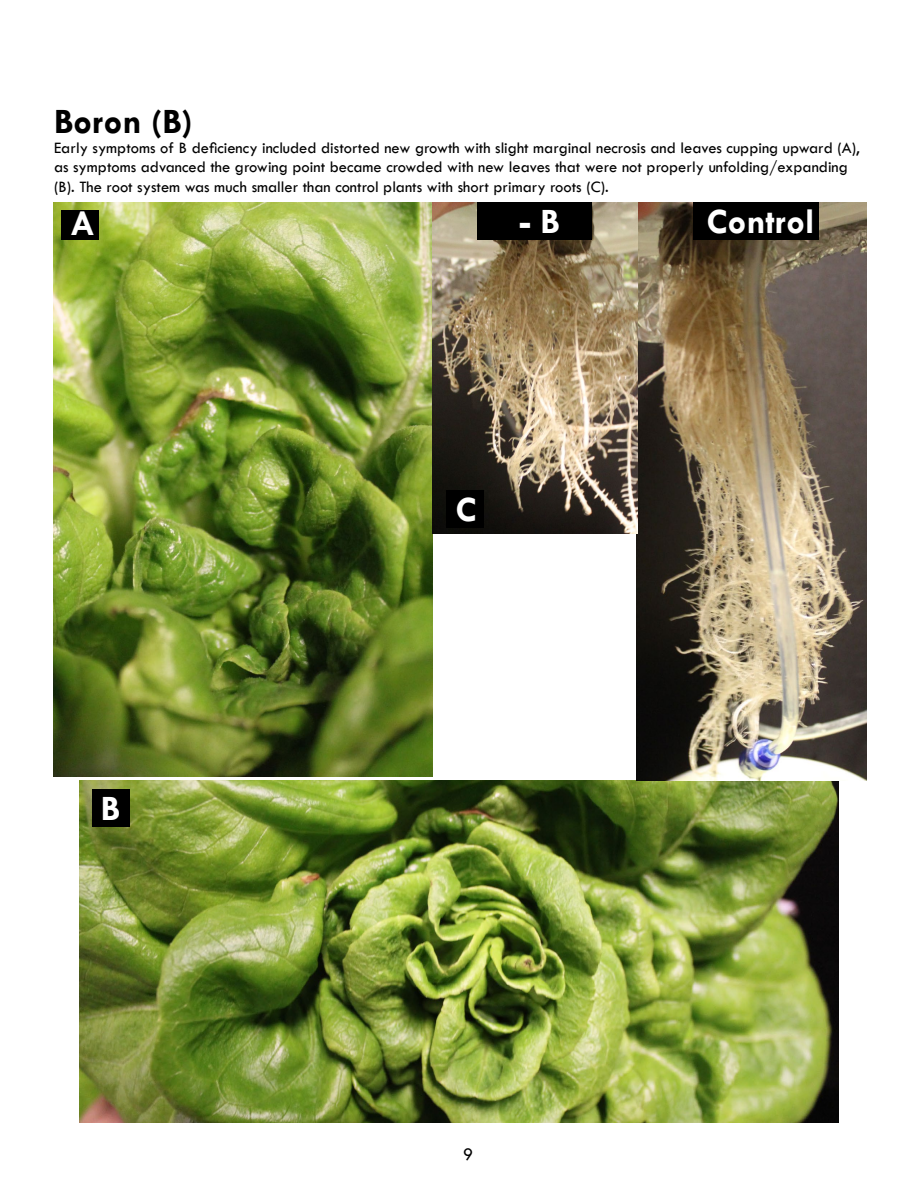
<style>
.page{position:relative;width:918px;height:1188px;background:#fff}
.page>*{position:absolute;margin:0;border:0;box-sizing:border-box;transform-origin:0 0}
.t1{font:700 36px "Tw Cen";color:#fff}
.t2{font:700 36px "Tw Cen";color:#000}
.t3{font:18px "Tw Cen";color:#000}
.t4{font:16.5px/19.8px "Tw Cen";color:#000}
</style>
<div class="page">
<img style="left:79px;top:781px;width:760px;height:342px">
<img style="left:53px;top:202px;width:380px;height:575px">
<img style="left:636px;top:202px;width:231px;height:579px">
<div style="left:61px;top:210px;width:38px;height:29px;background:#000"></div>
<img style="left:433px;top:202px;width:204px;height:331px">
<div style="left:693px;top:202px;width:126px;height:37px;background:#000"></div>
<div style="left:478px;top:202px;width:114px;height:37px;background:#000"></div>
<div style="left:92px;top:789px;width:38px;height:37px;background:#000"></div>
<div style="left:446px;top:490px;width:38px;height:37px;background:#000"></div>
<h1 class="t2" style="left:54px;top:100px;width:140px">Boron (B)</h1>
<p class="t4" style="left:54px;top:137px;width:807px">Early symptoms of B deficiency included distorted new growth with slight marginal necrosis and leaves cupping upward (A), as symptoms advanced the growing point became crowded with new leaves that were not properly unfolding/expanding (B). The root system was much smaller than control plants with short primary roots (C).</p>
<h1 class="t1" style="left:70px;top:202px;width:26px">A</h1>
<h1 class="t1" style="left:520px;top:200px;width:41px">- B</h1>
<h1 class="t1" style="left:706px;top:200px;width:110px">Control</h1>
<h1 class="t1" style="left:101px;top:787px;width:21px">B</h1>
<h1 class="t1" style="left:455px;top:488px;width:22px">C</h1>
<p class="t3" style="left:463px;top:1143px;width:11px">9</p>
</div>
